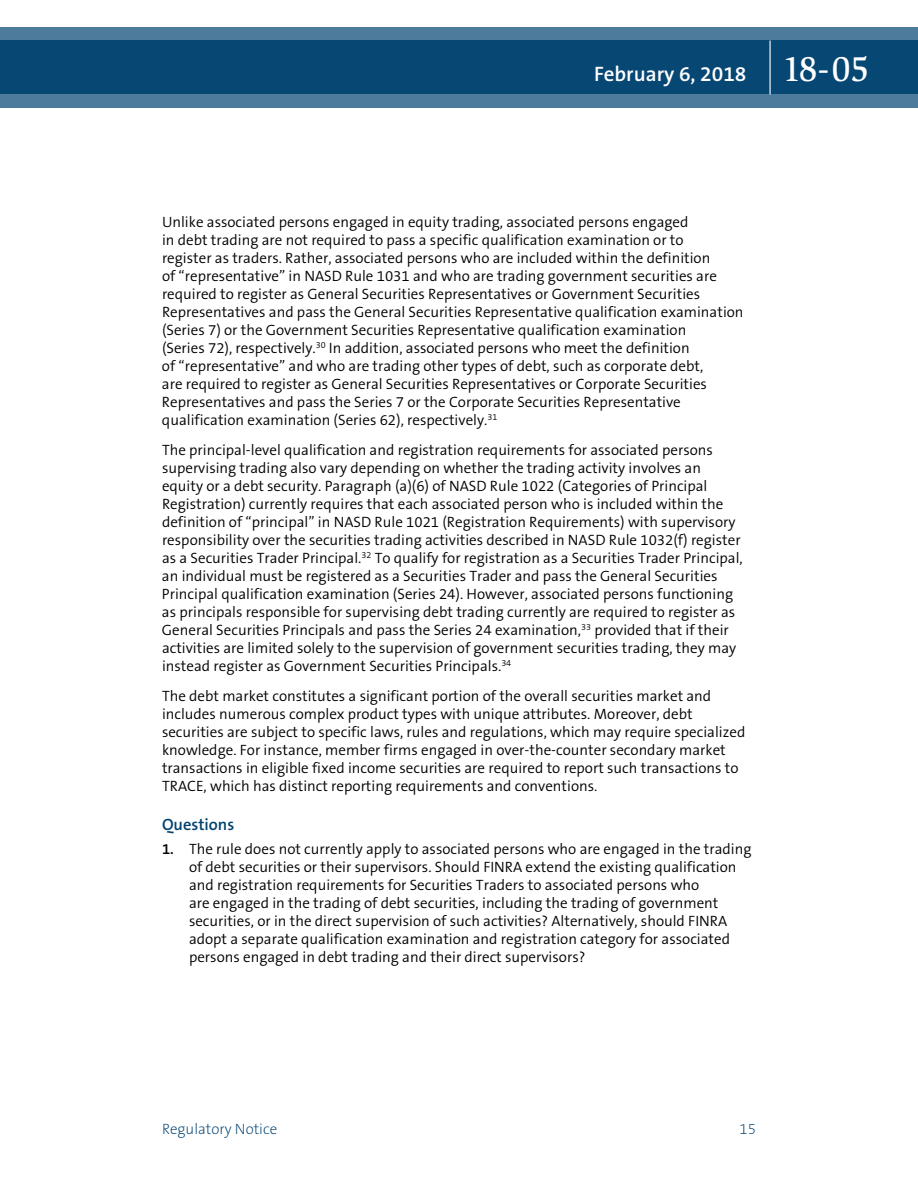
<style>
.page{position:relative;width:918px;height:1188px;background:#fff}
.page>*{position:absolute;margin:0;border:0;box-sizing:border-box;transform-origin:0 0}
.t1{font:600 21px "The Sans B6";color:#fff}
.t2{font:600 16.5px "The Sans B6";color:#004270}
.t3{font:300 15px/18px "The Sans B4";color:#000}
.t4{font:200 15px "The Sans B2";color:#004270}
.s1{font-family:"Slimbach LT";font-weight:500;font-size:36px}
.s2{font-family:"The Sans B6";font-weight:600}
</style>
<div class="page">
<svg style="left:0;top:27px;width:918px;height:81px;background:#1e5881"></svg>
<hr style="left:770px;top:40px;width:1px;height:54px;background:#fff">
<h1 class="t1" style="left:594px;top:62px;width:277px">February 6, 2018 <span class="s1">18-05</span></h1>
<p class="t3" style="left:162px;top:213px;width:583px">Unlike associated persons engaged in equity trading, associated persons engaged<br>in debt trading are not required to pass a specific qualification examination or to<br>register as traders. Rather, associated persons who are included within the definition<br>of “representative” in NASD Rule 1031 and who are trading government securities are required to register as General Securities Representatives or Government Securities Representatives and pass the General Securities Representative qualification examination (Series 7) or the Government Securities Representative qualification examination<br>(Series 72), respectively.<sup>30</sup> In addition, associated persons who meet the definition<br>of “representative” and who are trading other types of debt, such as corporate debt,<br>are required to register as General Securities Representatives or Corporate Securities Representatives and pass the Series 7 or the Corporate Securities Representative qualification examination (Series 62), respectively.<sup>31</sup></p>
<p class="t3" style="left:162px;top:441px;width:582px">The principal-level qualification and registration requirements for associated persons supervising trading also vary depending on whether the trading activity involves an equity or a debt security. Paragraph (a)(6) of NASD Rule 1022 (Categories of Principal Registration) currently requires that each associated person who is included within the definition of “principal” in NASD Rule 1021 (Registration Requirements) with supervisory responsibility over the securities trading activities described in NASD Rule 1032(f) register as a Securities Trader Principal.<sup>32</sup> To qualify for registration as a Securities Trader Principal, an individual must be registered as a Securities Trader and pass the General Securities Principal qualification examination (Series 24). However, associated persons functioning as principals responsible for supervising debt trading currently are required to register as General Securities Principals and pass the Series 24 examination,<sup>33</sup> provided that if their activities are limited solely to the supervision of government securities trading, they may instead register as Government Securities Principals.<sup>34</sup></p>
<p class="t3" style="left:162px;top:687px;width:585px">The debt market constitutes a significant portion of the overall securities market and includes numerous complex product types with unique attributes. Moreover, debt securities are subject to specific laws, rules and regulations, which may require specialized knowledge. For instance, member firms engaged in over-the-counter secondary market transactions in eligible fixed income securities are required to report such transactions to TRACE, which has distinct reporting requirements and conventions.</p>
<p class="t2" style="left:162px;top:815px;width:74px">Questions</p>
<p class="t3" style="left:189px;top:840px;width:564px;text-indent:-27px"><span class="s2">1.</span> The rule does not currently apply to associated persons who are engaged in the trading of debt securities or their supervisors. Should FINRA extend the existing qualification and registration requirements for Securities Traders to associated persons who<br>are engaged in the trading of debt securities, including the trading of government securities, or in the direct supervision of such activities? Alternatively, should FINRA adopt a separate qualification examination and registration category for associated persons engaged in debt trading and their direct supervisors?</p>
<p class="t4" style="left:162px;top:1121px;width:117px">Regulatory Notice</p>
<p class="t4" style="left:740px;top:1121px;width:18px">15</p>
</div>
